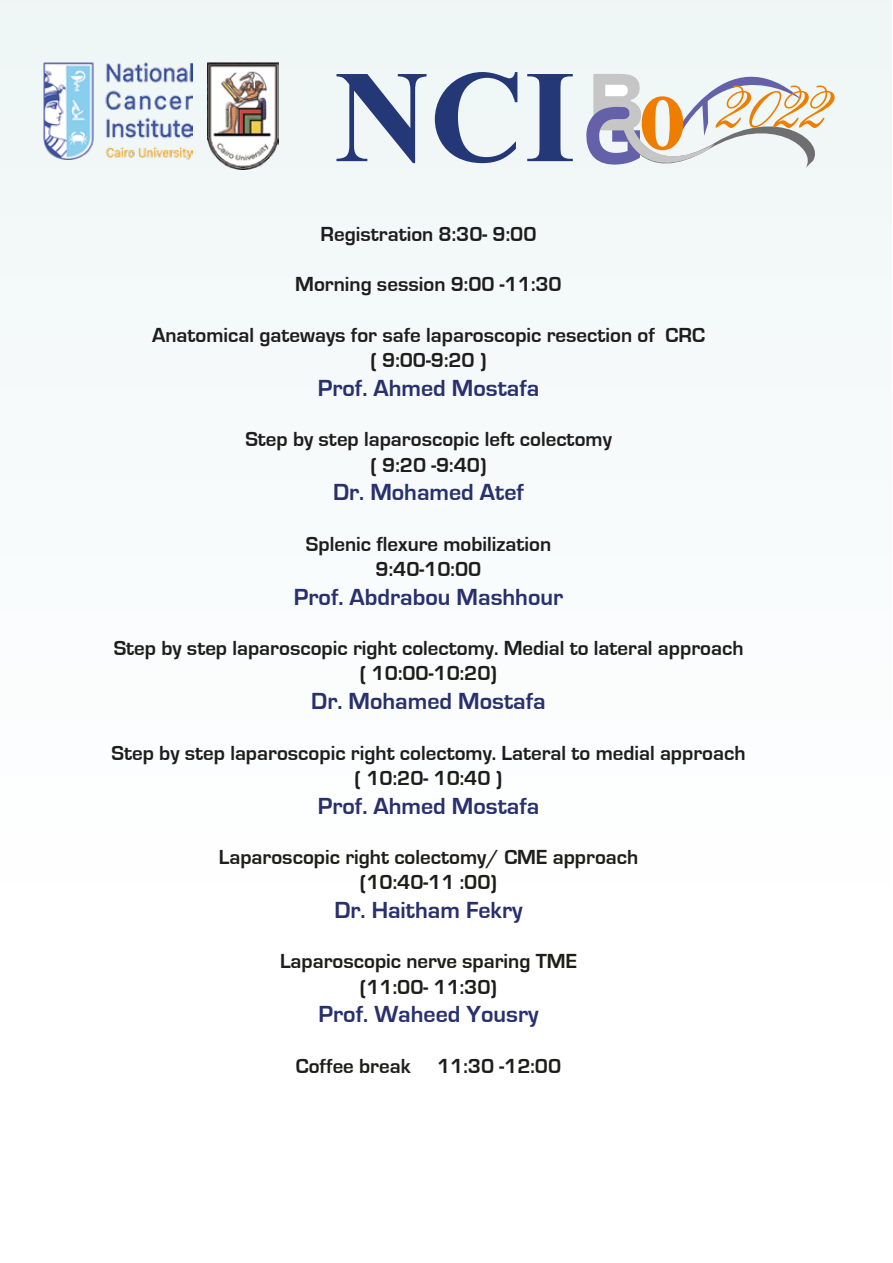
<style>
.page{position:relative;width:893px;height:1263px;background:#fff}
.page>*{position:absolute;margin:0;border:0;box-sizing:border-box;transform-origin:0 0}
.t1{font:700 131.55px "Times New Roman";color:#243777}
.t2{font:700 24px "Eurostile";color:#28306d}
.t3{font:700 21px/25.2px "Eurostile";color:#1d1d1b;text-align:center}
</style>
<div class="page">
<div style="left:0;top:0;width:892px;height:932px;background:#f7fbfb"></div>
<img style="left:43px;top:63px;width:150px;height:97px">
<img style="left:208px;top:63px;width:71px;height:107px">
<svg style="left:586px;top:73px;width:249px;height:95px"></svg>
<h1 class="t1" style="left:335px;top:26px;width:243px">NCI</h1>
<p class="t3" style="left:321px;top:222px;width:217px">Registration 8:30- 9:00</p>
<p class="t3" style="left:295px;top:272px;width:268px">Morning session 9:00 -11:30</p>
<p class="t3" style="left:152px;top:323px;width:554px">Anatomical gateways for safe laparoscopic resection of CRC ( 9:00-9:20 )</p>
<p class="t2" style="left:318px;top:375px;width:223px">Prof. Ahmed Mostafa</p>
<p class="t3" style="left:245px;top:427px;width:368px">Step by step laparoscopic left colectomy ( 9:20 -9:40)</p>
<p class="t2" style="left:333px;top:479px;width:192px">Dr. Mohamed Atef</p>
<p class="t3" style="left:306px;top:531px;width:247px">Splenic flexure mobilization<br>9:40-10:00</p>
<p class="t2" style="left:294px;top:584px;width:271px">Prof. Abdrabou Mashhour</p>
<p class="t3" style="left:114px;top:636px;width:631px">Step by step laparoscopic right colectomy. Medial to lateral approach ( 10:00-10:20)</p>
<p class="t2" style="left:311px;top:688px;width:236px">Dr. Mohamed Mostafa</p>
<p class="t3" style="left:112px;top:740px;width:635px">Step by step laparoscopic right colectomy. Lateral to medial approach ( 10:20- 10:40 )</p>
<p class="t2" style="left:318px;top:792px;width:223px">Prof. Ahmed Mostafa</p>
<p class="t3" style="left:219px;top:845px;width:421px">Laparoscopic right colectomy/ CME approach (10:40-11 :00)</p>
<p class="t2" style="left:334px;top:897px;width:190px">Dr. Haitham Fekry</p>
<p class="t3" style="left:280px;top:949px;width:298px">Laparoscopic nerve sparing TME (11:00- 11:30)</p>
<p class="t2" style="left:318px;top:1001px;width:222px">Prof. Waheed Yousry</p>
<p class="t3" style="left:296px;top:1053px;width:117px">Coffee break</p>
<p class="t3" style="left:437px;top:1053px;width:126px">11:30 -12:00</p>
</div>
